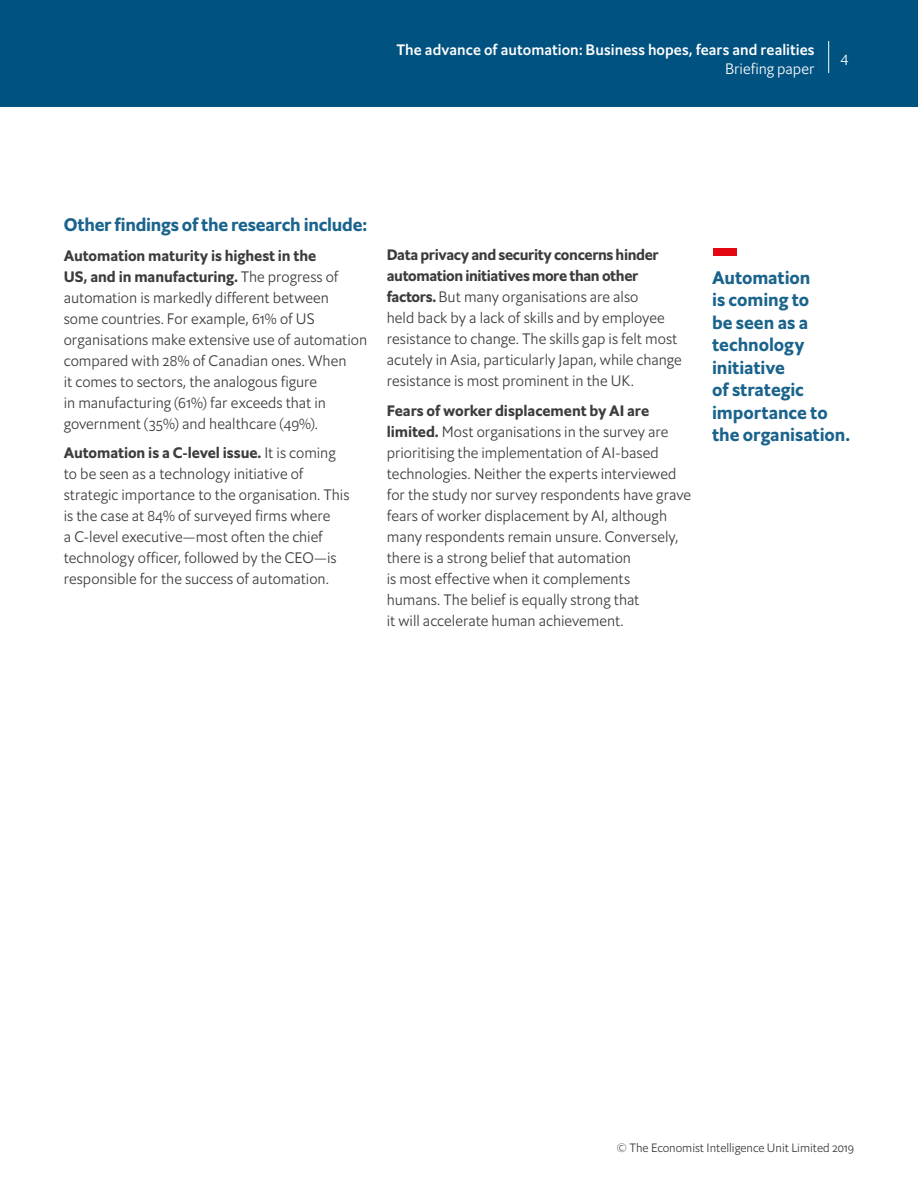
<style>
.page{position:relative;width:918px;height:1188px;background:#fff}
.page>*{position:absolute;margin:0;border:0;box-sizing:border-box;transform-origin:0 0}
.t1{font:700 18px/22.5px "Econ Sans OS";letter-spacing:-.005em;color:#1a638c}
.t2{font:300 15px/21px "Econ Sans OS";color:#3c3c3b}
.t3{font:500 15px "Econ Sans OS";letter-spacing:.005em;color:#fff}
.t4{font:300 15px "Econ Sans OS";color:#fff}
.t5{font:300 12px "Econ Sans OS";color:#3c3c3b}
.s1{font-weight:700}
</style>
<div class="page">
<div style="left:0;top:0;width:918px;height:106px;background:#005280"></div>
<hr style="left:828px;top:41px;width:1px;height:32px;background:#fff">
<div style="left:713px;top:248px;width:24px;height:8px;background:#e30613"></div>
<p class="t3" style="left:396px;top:40px;width:420px">The advance of automation: Business hopes, fears and realities</p>
<p class="t4" style="left:725px;top:59px;width:91px">Briefing paper</p>
<p class="t4" style="left:840px;top:48px;width:9px">4</p>
<p class="t1" style="left:64px;top:214px;width:305px">Other findings of the research include:</p>
<p class="t2" style="left:64px;top:245px;width:305px"><span class="s1">Automation maturity is highest in the<br>US, and in manufacturing.</span> The progress of automation is markedly different between some countries. For example, 61% of US organisations make extensive use of automation compared with 28% of Canadian ones. When<br>it comes to sectors, the analogous figure<br>in manufacturing (61%) far exceeds that in government (35%) and healthcare (49%).</p>
<p class="t2" style="left:64px;top:442px;width:287px"><span class="s1">Automation is a C-level issue.</span> It is coming to be seen as a technology initiative of strategic importance to the organisation. This is the case at 84% of surveyed firms where<br>a C-level executive—most often the chief technology officer, followed by the CEO—is responsible for the success of automation.</p>
<p class="t2" style="left:387px;top:245px;width:296px"><span class="s1">Data privacy and security concerns hinder automation initiatives more than other factors.</span> But many organisations are also<br>held back by a lack of skills and by employee resistance to change. The skills gap is felt most acutely in Asia, particularly Japan, while change resistance is most prominent in the UK.</p>
<p class="t2" style="left:387px;top:400px;width:306px"><span class="s1">Fears of worker displacement by AI are limited.</span> Most organisations in the survey are prioritising the implementation of AI-based technologies. Neither the experts interviewed for the study nor survey respondents have grave fears of worker displacement by AI, although many respondents remain unsure. Conversely, there is a strong belief that automation<br>is most effective when it complements<br>humans. The belief is equally strong that<br>it will accelerate human achievement.</p>
<p class="t1" style="left:712px;top:266px;width:139px">Automation<br>is coming to<br>be seen as a technology initiative<br>of strategic importance to the organisation.</p>
<p class="t5" style="left:617px;top:1140px;width:239px">© The Economist Intelligence Unit Limited 2019</p>
</div>
